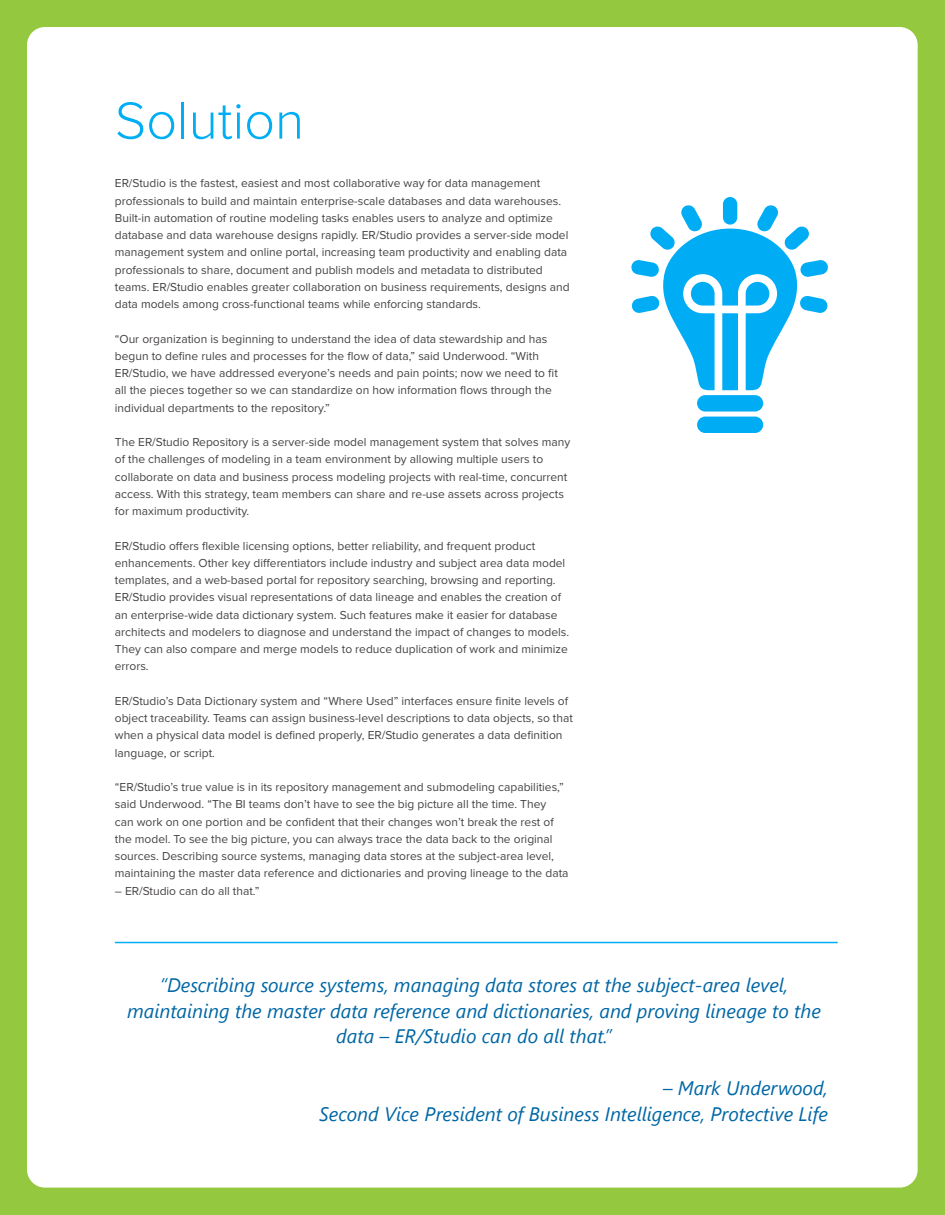
<style>
.page{position:relative;width:945px;height:1215px;background:#93c83f}
.page>*{position:absolute;margin:0;border:0;box-sizing:border-box;transform-origin:0 0}
.t1{font:300 54px "Proxima Nova";color:#00aef4}
.t2{font:italic 19.5px/25.8px "Segoe UI";color:#0067a5;text-align:center}
.t3{font:12px/17.2px "Proxima Nova";color:#231f20}
</style>
<div class="page">
<div style="left:27px;top:27px;width:891px;height:1161px;background:#fff;border-radius:18px"></div>
<hr style="left:115px;top:942px;width:723px;height:1px;background:#00aef4">
<div style="left:697px;top:417px;width:66px;height:16px;background:#00adf5;border-radius:8px"></div>
<div style="left:697px;top:395px;width:66px;height:17px;background:#00adf5;border-radius:8px"></div>
<div style="left:723px;top:197px;width:14px;height:28px;background:#00adf5;border-radius:7px"></div>
<svg style="left:631px;top:204px;width:197px;height:186px"></svg>
<p class="t1" style="left:115px;top:90px;width:191px">Solution</p>
<p class="t3" style="left:115px;top:175px;width:456px">ER/Studio is the fastest, easiest and most collaborative way for data management professionals to build and maintain enterprise-scale databases and data warehouses.<br>Built-in automation of routine modeling tasks enables users to analyze and optimize database and data warehouse designs rapidly. ER/Studio provides a server-side model management system and online portal, increasing team productivity and enabling data professionals to share, document and publish models and metadata to distributed teams. ER/Studio enables greater collaboration on business requirements, designs and data models among cross-functional teams while enforcing standards.</p>
<p class="t3" style="left:115px;top:331px;width:445px">“Our organization is beginning to understand the idea of data stewardship and has begun to define rules and processes for the flow of data,” said Underwood. “With ER/Studio, we have addressed everyone’s needs and pain points; now we need to fit all the pieces together so we can standardize on how information flows through the individual departments to the repository.”</p>
<p class="t3" style="left:115px;top:434px;width:457px">The ER/Studio Repository is a server-side model management system that solves many of the challenges of modeling in a team environment by allowing multiple users to collaborate on data and business process modeling projects with real-time, concurrent access. With this strategy, team members can share and re-use assets across projects for maximum productivity.</p>
<p class="t3" style="left:115px;top:538px;width:456px">ER/Studio offers flexible licensing options, better reliability, and frequent product enhancements. Other key differentiators include industry and subject area data model templates, and a web-based portal for repository searching, browsing and reporting.<br>ER/Studio provides visual representations of data lineage and enables the creation of an enterprise-wide data dictionary system. Such features make it easier for database architects and modelers to diagnose and understand the impact of changes to models.<br>They can also compare and merge models to reduce duplication of work and minimize errors.</p>
<p class="t3" style="left:115px;top:693px;width:460px">ER/Studio’s Data Dictionary system and “Where Used” interfaces ensure finite levels of object traceability. Teams can assign business-level descriptions to data objects, so that when a physical data model is defined properly, ER/Studio generates a data definition language, or script.</p>
<p class="t3" style="left:115px;top:779px;width:455px">“ER/Studio’s true value is in its repository management and submodeling capabilities,” said Underwood. “The BI teams don’t have to see the big picture all the time. They<br>can work on one portion and be confident that their changes won’t break the rest of the model. To see the big picture, you can always trace the data back to the original sources. Describing source systems, managing data stores at the subject-area level, maintaining the master data reference and dictionaries and proving lineage to the data</p>
<p class="t3" style="left:115px;top:883px;width:146px">– ER/Studio can do all that.”</p>
<p class="t2" style="left:127px;top:971px;width:695px">“Describing source systems, managing data stores at the subject-area level, maintaining the master data reference and dictionaries, and proving lineage to the data – ER/Studio can do all that.”</p>
<p class="t2" style="left:663px;top:1074px;width:167px">– Mark Underwood,</p>
<p class="t2" style="left:319px;top:1100px;width:510px">Second Vice President of Business Intelligence, Protective Life</p>
</div>
